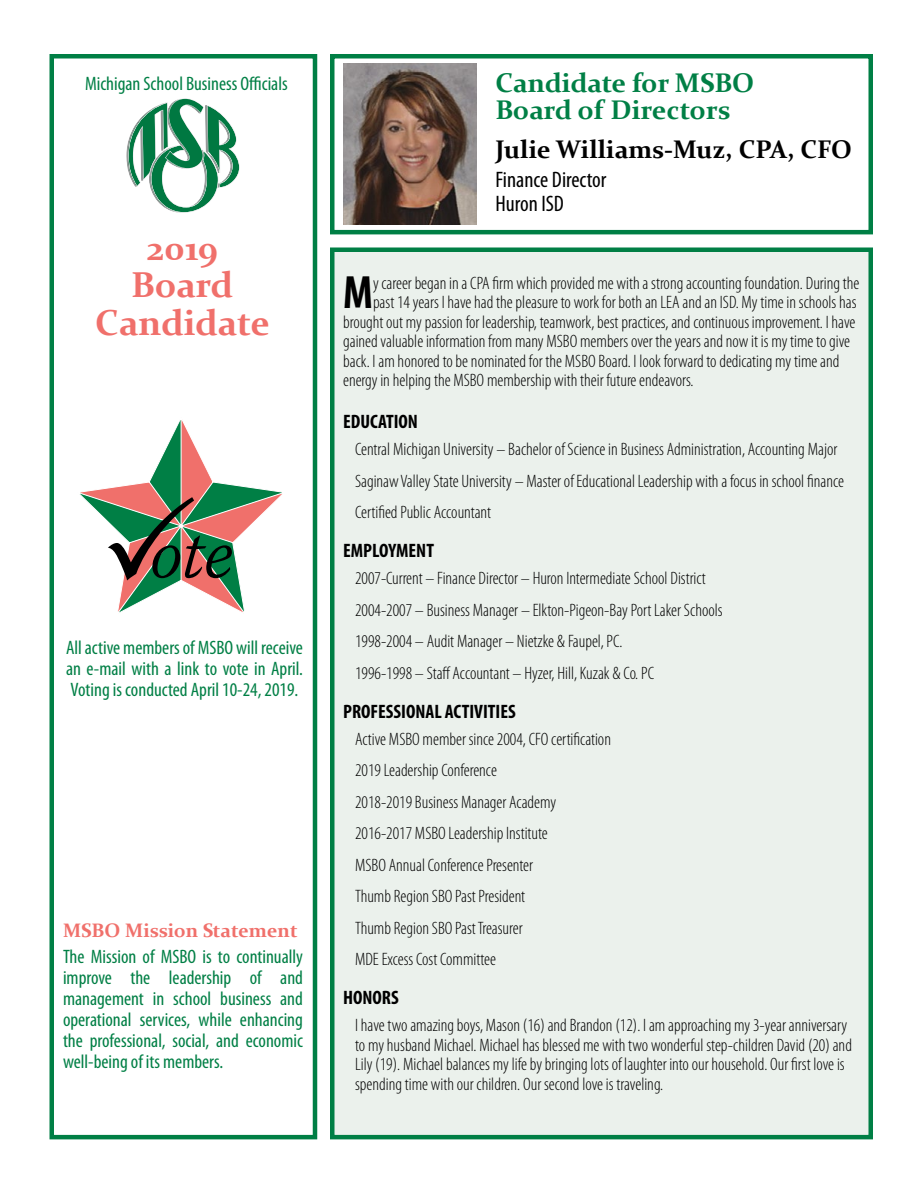
<style>
.page{position:relative;width:918px;height:1188px;background:#fff}
.page>*{position:absolute;margin:0;border:0;box-sizing:border-box;transform-origin:0 0}
.t1{font:700 condensed 46.95px "Myriad Pro";color:#000}
.t2{font:700 36px/37.5px "Constantia";color:#f0706b;text-align:center}
.t3{font:700 27px/27px "Constantia";color:#007f45}
.t4{font:700 25.5px "Constantia";color:#000}
.t5{font:condensed 22.5px/24px "Myriad Pro";color:#000}
.t6{font:condensed 19.5px/21px "Myriad Pro";color:#007f45;text-align:justify}
.t7{font:700 condensed 19.5px "Myriad Pro";color:#000}
.t8{font:700 19.5px "Constantia";color:#f0706b}
.t9{font:300 condensed 18px/31.5px "Myriad Pro";color:#000}
</style>
<div class="page">
<div style="left:50px;top:54px;width:267px;height:1085px;border:4px solid #007f45"></div>
<div style="left:330px;top:54px;width:543px;height:180px;border:4px solid #007f45"></div>
<div style="left:330px;top:248px;width:543px;height:891px;background:#ebf1ec;border:4px solid #007f45"></div>
<svg style="left:79px;top:420px;width:203px;height:193px"></svg>
<svg style="left:126px;top:98px;width:114px;height:115px"></svg>
<img style="left:343px;top:64px;width:134px;height:160px">
<p class="t6" style="left:85px;top:73px;width:204px">Michigan School Business Officials</p>
<h3 class="t3" style="left:495px;top:68px;width:261px">Candidate for MSBO<br>Board of Directors</h3>
<h3 class="t4" style="left:495px;top:132px;width:358px">Julie Williams-Muz, CPA, CFO</h3>
<p class="t5" style="left:495px;top:167px;width:113px">Finance Director<br>Huron ISD</p>
<h2 class="t2" style="left:95px;top:227px;width:176px">2019<br>Board<br>Candidate</h2>
<p class="t6" style="left:66px;top:637px;width:239px">All active members of MSBO will receive an e-mail with a link to vote in April.<br>Voting is conducted April 10-24, 2019.</p>
<p class="t8" style="left:63px;top:917px;width:236px">MSBO Mission Statement</p>
<p class="t6" style="left:63px;top:945px;width:242px">The Mission of MSBO is to continually improve the leadership of and management in school business and operational services, while enhancing the professional, social, and economic well-being of its members.</p>
<h1 class="t1" style="left:343px;top:263px;width:31px">M</h1>
<p class="t9" style="left:373px;top:267px;width:488px">y career began in a CPA firm which provided me with a strong accounting foundation. During the</p>
<p class="t9" style="left:373px;top:286px;width:485px">past 14 years I have had the pleasure to work for both an LEA and an ISD. My time in schools has</p>
<p class="t9" style="left:343px;top:306px;width:514px">brought out my passion for leadership, teamwork, best practices, and continuous improvement. I have</p>
<p class="t9" style="left:343px;top:325px;width:508px">gained valuable information from many MSBO members over the years and now it is my time to give</p>
<p class="t9" style="left:343px;top:345px;width:498px">back. I am honored to be nominated for the MSBO Board. I look forward to dedicating my time and</p>
<p class="t9" style="left:343px;top:364px;width:352px">energy in helping the MSBO membership with their future endeavors.</p>
<p class="t7" style="left:343px;top:409px;width:76px">EDUCATION</p>
<p class="t9" style="left:355px;top:433px;width:490px">Central Michigan University – Bachelor of Science in Business Administration, Accounting Major<br>Saginaw Valley State University – Master of Educational Leadership with a focus in school finance<br>Certified Public Accountant</p>
<p class="t7" style="left:343px;top:538px;width:92px">EMPLOYMENT</p>
<p class="t9" style="left:355px;top:562px;width:369px">2007-Current – Finance Director – Huron Intermediate School District 2004-2007 – Business Manager – Elkton-Pigeon-Bay Port Laker Schools 1998-2004 – Audit Manager – Nietzke &amp; Faupel, PC.<br>1996-1998 – Staff Accountant – Hyzer, Hill, Kuzak &amp; Co. PC</p>
<p class="t7" style="left:343px;top:699px;width:174px">PROFESSIONAL ACTIVITIES</p>
<p class="t9" style="left:355px;top:723px;width:257px">Active MSBO member since 2004, CFO certification 2019 Leadership Conference<br>2018-2019 Business Manager Academy 2016-2017 MSBO Leadership Institute<br>MSBO Annual Conference Presenter<br>Thumb Region SBO Past President<br>Thumb Region SBO Past Treasurer<br>MDE Excess Cost Committee</p>
<p class="t7" style="left:343px;top:985px;width:57px">HONORS</p>
<p class="t9" style="left:355px;top:1015px;width:498px;line-height:19.5px">I have two amazing boys, Mason (16) and Brandon (12). I am approaching my 3-year anniversary to my husband Michael. Michael has blessed me with two wonderful step-children David (20) and Lily (19). Michael balances my life by bringing lots of laughter into our household. Our first love is spending time with our children. Our second love is traveling.</p>
</div>
